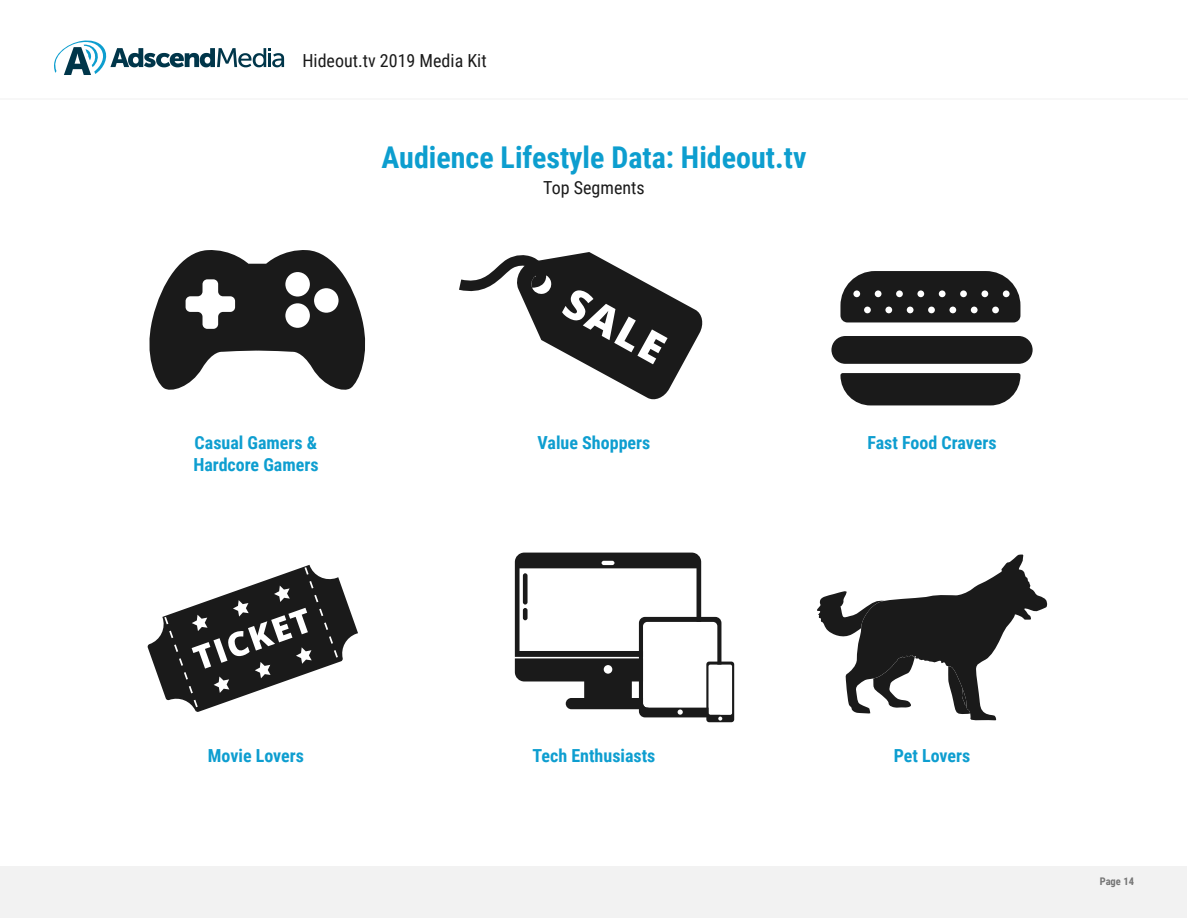
<style>
.page{position:relative;width:1188px;height:918px;background:#fff}
.page>*{position:absolute;margin:0;border:0;box-sizing:border-box;transform-origin:0 0}
.t1{font:700 30px "Roboto Condensed";color:#0d9ecf}
.t2{font:700 18px/21.6px "Roboto Condensed";color:#0e9ed0}
.t3{font:18px "Roboto Condensed";color:#1a1a1a}
.t4{font:700 10.5px "Roboto Condensed";color:#757575}
</style>
<div class="page">
<svg style="left:54px;top:40px;width:230px;height:35px"></svg>
<hr style="left:0;top:98px;width:1188px;height:2px;background:#f2f2f2">
<div style="left:1px;top:866px;width:1186px;height:51px;background:#f2f2f2"></div>
<svg style="left:149px;top:250px;width:217px;height:140px"></svg>
<svg style="left:459px;top:252px;width:244px;height:148px"></svg>
<svg style="left:840px;top:373px;width:180px;height:32px"></svg>
<div style="left:831px;top:336px;width:202px;height:28px;background:#1a1a1a;border-radius:14px"></div>
<svg style="left:840px;top:271px;width:180px;height:51px"></svg>
<svg style="left:147px;top:565px;width:211px;height:147px"></svg>
<svg style="left:515px;top:553px;width:219px;height:169px"></svg>
<svg style="left:817px;top:554px;width:231px;height:167px"></svg>
<p class="t3" style="left:302px;top:48px;width:186px">Hideout.tv 2019 Media Kit</p>
<h1 class="t1" style="left:381px;top:136px;width:427px">Audience Lifestyle Data: Hideout.tv</h1>
<p class="t3" style="left:543px;top:175px;width:103px">Top Segments</p>
<p class="t2" style="left:193px;top:431px;width:127px">Casual Gamers &amp;<br>Hardcore Gamers</p>
<p class="t2" style="left:538px;top:431px;width:114px">Value Shoppers</p>
<p class="t2" style="left:868px;top:431px;width:130px">Fast Food Cravers</p>
<p class="t2" style="left:208px;top:744px;width:98px">Movie Lovers</p>
<p class="t2" style="left:533px;top:744px;width:124px">Tech Enthusiasts</p>
<p class="t2" style="left:894px;top:744px;width:78px">Pet Lovers</p>
<p class="t4" style="left:1100px;top:874px;width:36px">Page 14</p>
</div>
